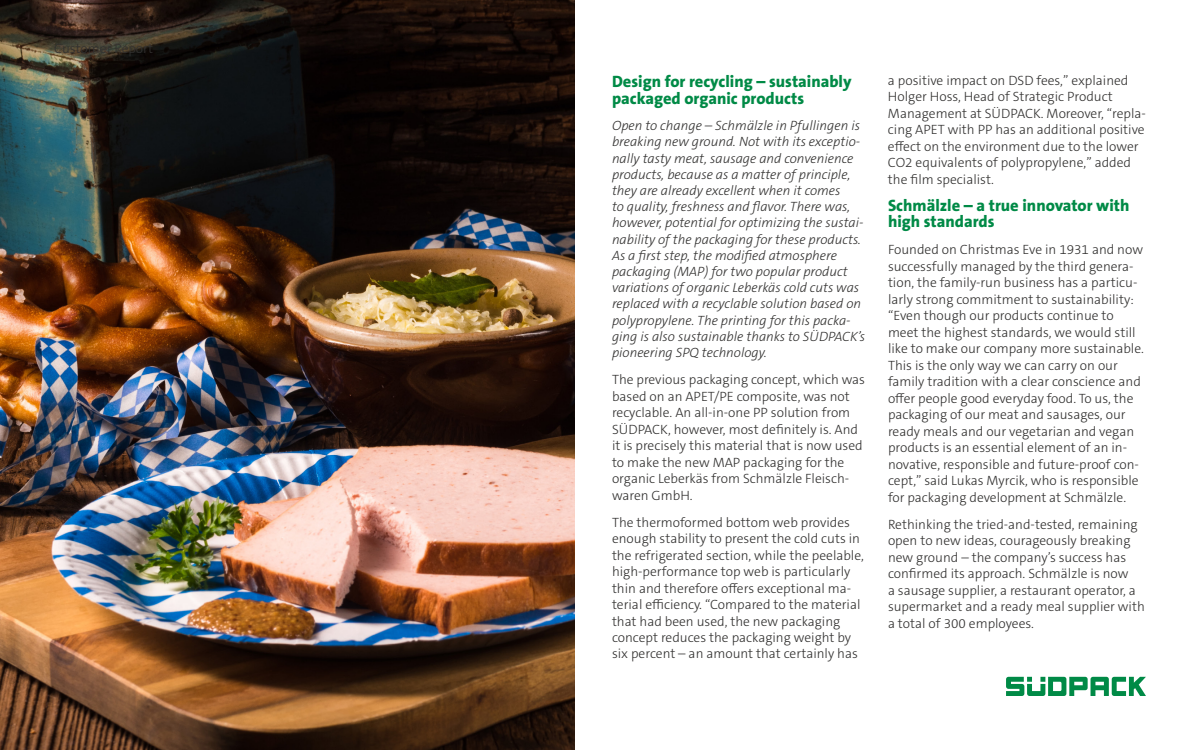
<style>
.page{position:relative;width:1200px;height:750px;background:#fff}
.page>*{position:absolute;margin:0;border:0;box-sizing:border-box;transform-origin:0 0}
.t1{font:800 16.5px/16.5px "The Sans B8";color:#008a46}
.t2{font:300 13.5px/16.5px "The Sans C5";color:#323130}
.t3{font:italic 300 13.5px/16.2px "The Sans C5";color:#323130}
</style>
<div class="page">
<img style="left:0;top:0;width:574px;height:750px">
<svg style="left:1006px;top:677px;width:140px;height:19px"></svg>
<p class="t2" style="left:54px;top:41px;width:101px">Customer Report</p>
<p class="t1" style="left:612px;top:74px;width:241px">Design for recycling – sustainably packaged organic products</p>
<p class="t3" style="left:612px;top:118px;width:255px">Open to change – Schmälzle in Pfullingen is breaking new ground. Not with its exceptio&shy;nally tasty meat, sausage and convenience products, because as a matter of principle, they are already excellent when it comes<br>to quality, freshness and flavor. There was, however, potential for optimizing the sustai&shy;nability of the packaging for these products.<br>As a first step, the modified atmosphere packaging (MAP) for two popular product variations of organic Leberkäs cold cuts was replaced with a recyclable solution based on polypropylene. The printing for this packa&shy;ging is also sustainable thanks to SÜDPACK’s pioneering SPQ technology.</p>
<p class="t2" style="left:612px;top:371px;width:255px">The previous packaging concept, which was based on an APET/PE composite, was not recyclable. An all-in-one PP solution from SÜDPACK, however, most definitely is. And it is precisely this material that is now used to make the new MAP packaging for the organic Leberkäs from Schmälzle Fleisch&shy;waren GmbH.</p>
<p class="t2" style="left:612px;top:514px;width:254px">The thermoformed bottom web provides enough stability to present the cold cuts in the refrigerated section, while the peelable, high-performance top web is particularly thin and therefore offers exceptional ma&shy;terial efficiency. “Compared to the material that had been used, the new packaging concept reduces the packaging weight by six percent – an amount that certainly has</p>
<p class="t2" style="left:888px;top:72px;width:260px">a positive impact on DSD fees,” explained Holger Hoss, Head of Strategic Product Management at SÜDPACK. Moreover, “repla&shy;cing APET with PP has an additional positive effect on the environment due to the lower CO2 equivalents of polypropylene,” added the film specialist.</p>
<p class="t1" style="left:888px;top:198px;width:243px">Schmälzle – a true innovator with high standards</p>
<p class="t2" style="left:888px;top:242px;width:258px">Founded on Christmas Eve in 1931 and now successfully managed by the third genera&shy;tion, the family-run business has a particu&shy;larly strong commitment to sustainability: “Even though our products continue to meet the highest standards, we would still like to make our company more sustainable.<br>This is the only way we can carry on our family tradition with a clear conscience and offer people good everyday food. To us, the packaging of our meat and sausages, our ready meals and our vegetarian and vegan products is an essential element of an in&shy;novative, responsible and future-proof con&shy;cept,” said Lukas Myrcik, who is responsible for packaging development at Schmälzle.</p>
<p class="t2" style="left:888px;top:516px;width:258px">Rethinking the tried-and-tested, remaining open to new ideas, courageously breaking new ground – the company’s success has confirmed its approach. Schmälzle is now<br>a sausage supplier, a restaurant operator, a supermarket and a ready meal supplier with a total of 300 employees.</p>
</div>
